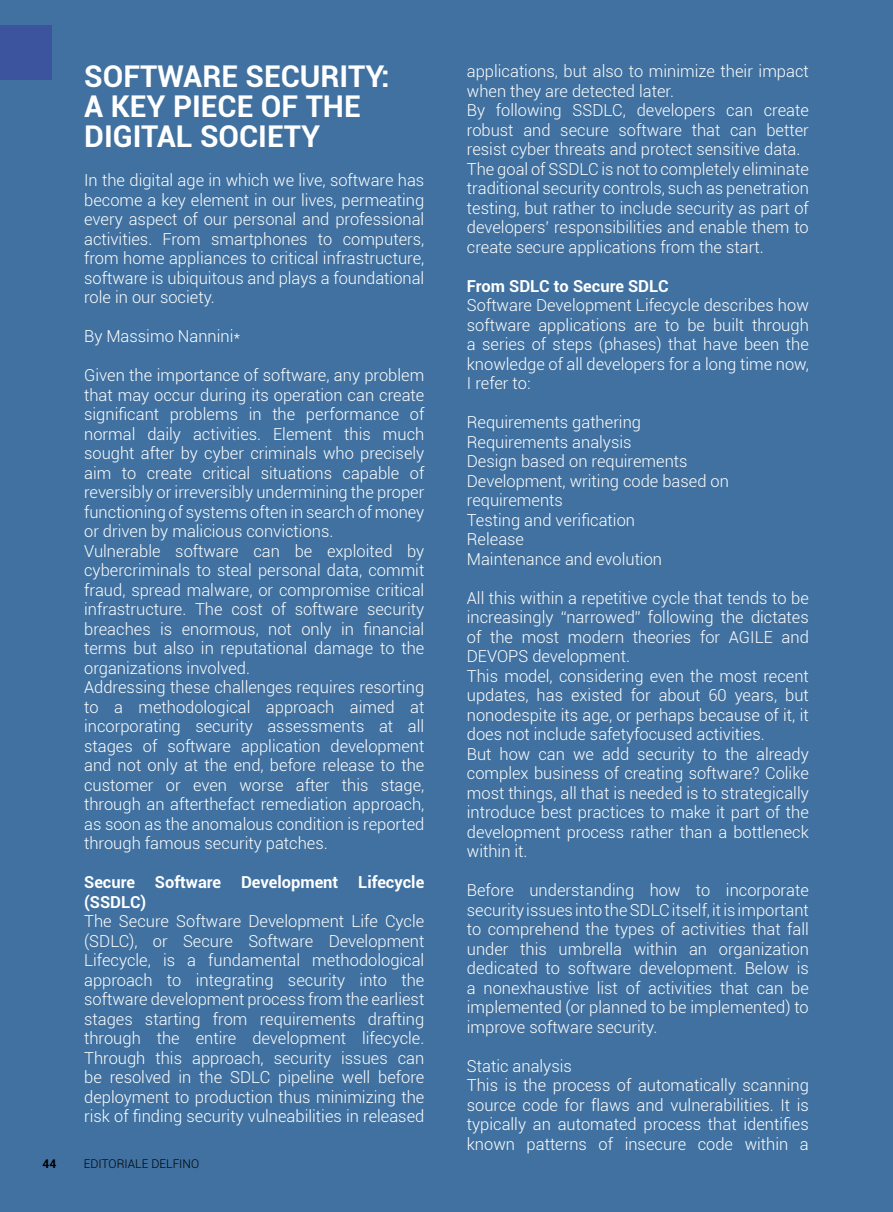
<style>
.page{position:relative;width:893px;height:1212px;background:#4071a0}
.page>*{position:absolute;margin:0;border:0;box-sizing:border-box;transform-origin:0 0}
.t1{font:700 30px/30px "Roboto";color:#fff}
.t2{font:300 16.5px/19.5px "Roboto";color:#fff}
.t3{font:700 16.5px/19.5px "Roboto";color:#fff}
.t4{font:300 12px "Roboto";color:#000}
.t5{font:700 12px "Roboto";color:#000}
</style>
<div class="page">
<div style="left:0;top:26px;width:51px;height:54px;background:#3b549d"></div>
<h1 class="t1" style="left:84px;top:62px;width:307px">SOFTWARE SECURITY:<br>A KEY PIECE OF THE<br>DIGITAL SOCIETY</h1>
<p class="t2" style="left:84px;top:171px;width:342px;text-align:justify">In the digital age in which we live, software has become a key element in our lives, permeating every aspect of our personal and professional activities. From smartphones to computers, from home appliances to critical infrastructure, software is ubiquitous and plays a foundational role in our society.</p>
<p class="t2" style="left:84px;top:327px;width:158px">By Massimo Nannini*</p>
<p class="t2" style="left:84px;top:366px;width:342px">Given the importance of software, any problem that may occur during its operation can create significant problems in the performance of normal daily activities. Element this much sought after by cyber criminals who precisely aim to create critical situations capable of reversibly or irreversibly undermining the proper functioning of systems often in search of money or driven by malicious convictions.<br>Vulnerable software can be exploited by cybercriminals to steal personal data, commit fraud, spread malware, or compromise critical infrastructure. The cost of software security breaches is enormous, not only in financial terms but also in reputational damage to the organizations involved.<br>Addressing these challenges requires resorting to a methodological approach aimed at incorporating security assessments at all stages of software application development and not only at the end, before release to the customer or even worse after this stage, through an afterthefact remediation approach, as soon as the anomalous condition is reported through famous security patches.</p>
<p class="t3" style="left:84px;top:873px;width:342px">Secure Software Development Lifecycle (SSDLC)</p>
<p class="t2" style="left:84px;top:912px;width:342px;text-align:justify">The Secure Software Development Life Cycle (SDLC), or Secure Software Development Lifecycle, is a fundamental methodological approach to integrating security into the software development process from the earliest stages starting from requirements drafting through the entire development lifecycle.<br>Through this approach, security issues can be resolved in the SDLC pipeline well before deployment to production thus minimizing the risk of finding security vulneabilities in released</p>
<p class="t5" style="left:43px;top:1157px;width:15px">44</p>
<p class="t4" style="left:84px;top:1157px;width:117px">EDITORIALE DELFINO</p>
<p class="t2" style="left:467px;top:62px;width:343px">applications, but also to minimize their impact when they are detected later.<br>By following SSDLC, developers can create robust and secure software that can better resist cyber threats and protect sensitive data.<br>The goal of SSDLC is not to completely eliminate traditional security controls, such as penetration testing, but rather to include security as part of developers’ responsibilities and enable them to create secure applications from the start.</p>
<p class="t3" style="left:467px;top:276px;width:203px">From SDLC to Secure SDLC</p>
<p class="t2" style="left:467px;top:296px;width:343px;text-align:justify">Software Development Lifecycle describes how software applications are to be built through a series of steps (phases) that have been the knowledge of all developers for a long time now, I refer to:</p>
<p class="t2" style="left:467px;top:413px;width:264px">Requirements gathering<br>Requirements analysis<br>Design based on requirements<br>Development, writing code based on requirements<br>Testing and verification<br>Release<br>Maintenance and evolution</p>
<p class="t2" style="left:467px;top:588px;width:343px">All this within a repetitive cycle that tends to be increasingly “narrowed” following the dictates of the most modern theories for AGILE and DEVOPS development.<br>This model, considering even the most recent updates, has existed for about 60 years, but nonodespite its age, or perhaps because of it, it does not include safetyfocused activities.<br>But how can we add security to the already complex business of creating software? Colike most things, all that is needed is to strategically introduce best practices to make it part of the development process rather than a bottleneck within it.</p>
<p class="t2" style="left:467px;top:881px;width:343px;text-align:justify">Before understanding how to incorporate security issues into the SDLC itself, it is important to comprehend the types of activities that fall under this umbrella within an organization dedicated to software development. Below is a nonexhaustive list of activities that can be implemented (or planned to be implemented) to improve software security.</p>
<p class="t2" style="left:467px;top:1056px;width:343px">Static analysis<br>This is the process of automatically scanning source code for flaws and vulnerabilities. It is typically an automated process that identifies known patterns of insecure code within a</p>
</div>
